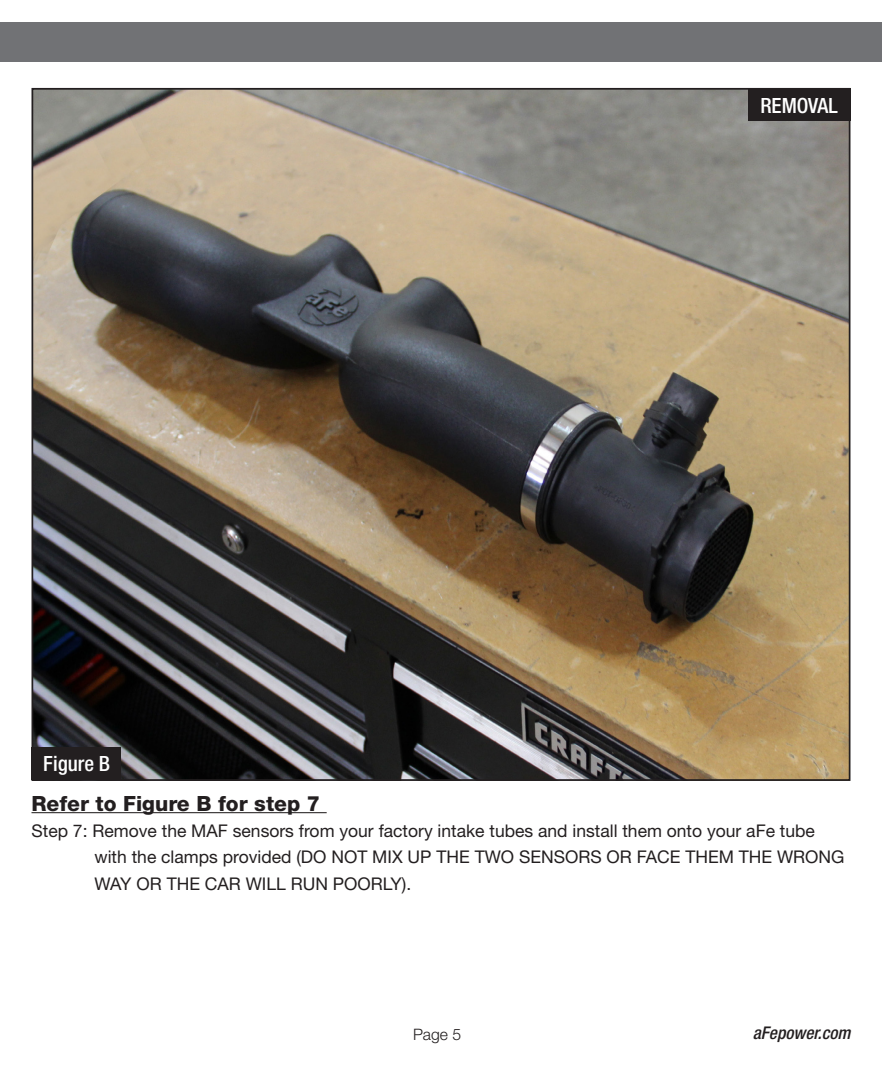
<style>
.page{position:relative;width:882px;height:1071px;background:#fff}
.page>*{position:absolute;margin:0;border:0;box-sizing:border-box;transform-origin:0 0}
.t1{font:800 21px "Helvetica Neue";color:#231f20}
.t2{font:500 condensed 21px "Helvetica Neue";color:#fff}
.t3{font:17.5px/26.2px "Helvetica Neue";color:#231f20}
.t4{font:italic 500 condensed 17.5px "Helvetica Neue";color:#231f20}
.t5{font:300 15.75px "Helvetica Neue";color:#231f20}
</style>
<div class="page">
<div style="left:0;top:23px;width:882px;height:39px;background:#717275"></div>
<hr style="left:32px;top:812px;width:295px;height:1px;background:#231f20">
<img style="left:35px;top:91px;width:812px;height:687px">
<div style="left:748px;top:88px;width:102px;height:33px;background:#231f20"></div>
<div style="left:32px;top:747px;width:89px;height:33px;background:#231f20"></div>
<p class="t2" style="left:43px;top:751px;width:68px">Figure B</p>
<p class="t2" style="left:760px;top:93px;width:79px">REMOVAL</p>
<p class="t1" style="left:32px;top:791px;width:290px">Refer to Figure B for step 7</p>
<p class="t3" style="left:94px;top:818px;width:752px;text-indent:-63px">Step 7: Remove the MAF sensors from your factory intake tubes and install them onto your aFe tube with the clamps provided (DO NOT MIX UP THE TWO SENSORS OR FACE THEM THE WRONG<br>WAY OR THE CAR WILL RUN POORLY).</p>
<p class="t5" style="left:413px;top:1024px;width:50px">Page 5</p>
<p class="t4" style="left:753px;top:1023px;width:99px">aFepower.com</p>
</div>
